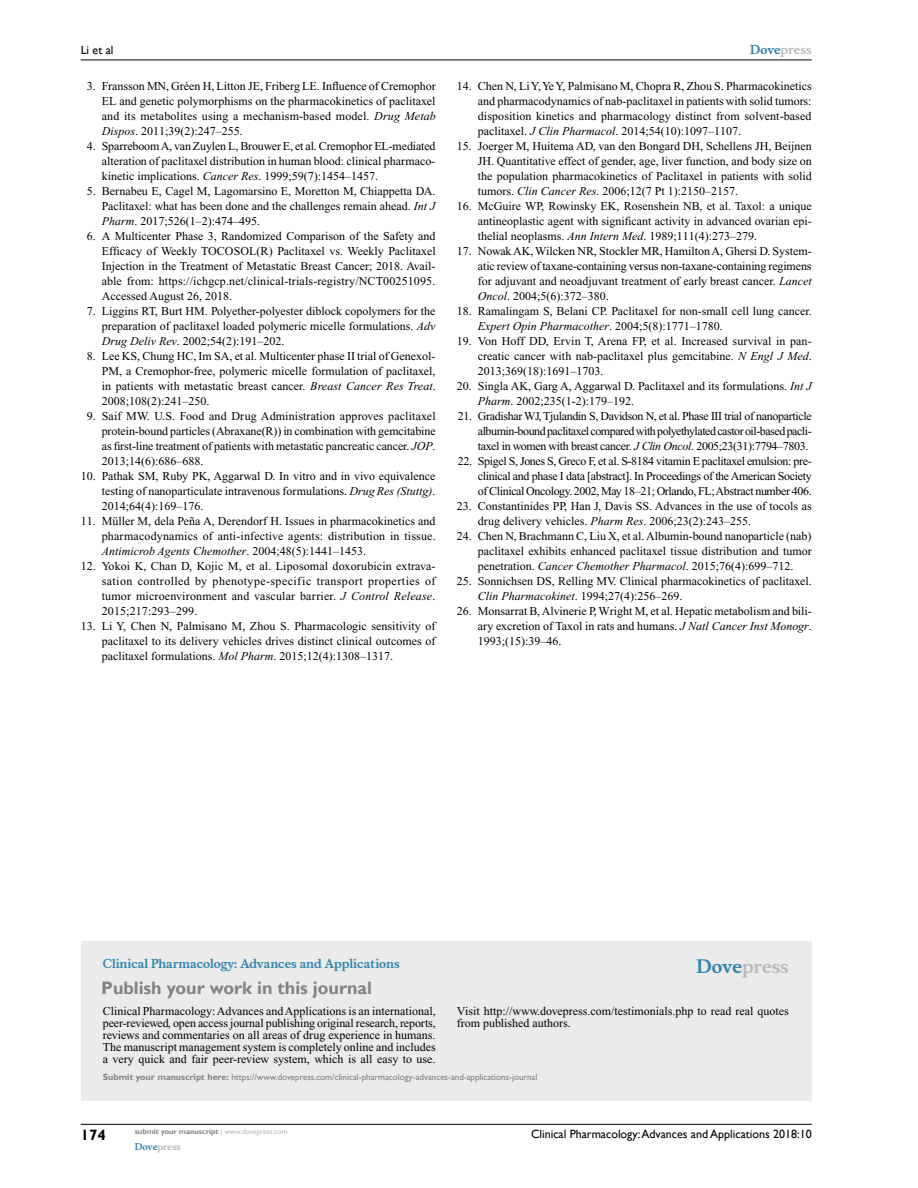
<style>
.page{position:relative;width:918px;height:1188px;background:#fff}
.page>*{position:absolute;margin:0;border:0;box-sizing:border-box;transform-origin:0 0}
.t1{font:700 18px "Gill Sans";color:#808285}
.t2{font:700 18px "Musee";color:#b8babc}
.t3{font:700 15px "Gill Sans";color:#000}
.t4{font:12px/15px "Times New Roman";color:#000;text-align:justify}
.t5{font:12px "Gill Sans";color:#000}
.t6{font:700 12px "Musee";color:#3785ad}
.t7{font:700 12px "Musee";color:#b8babc}
.t8{font:9px "Gill Sans";color:#808285}
.t9{font:700 9px "Musee";color:#b8babc}
.t10{font:700 7.5px "Gill Sans";color:#808285}
.s1{font-style:italic}
.s2{color:#3785ad}
.s3{font-weight:700}
.s4{font-weight:400;color:#b8babc}
</style>
<div class="page">
<div style="left:81px;top:941px;width:731px;height:160px;background:#ebebec"></div>
<hr style="left:81px;top:1124px;width:731px;height:1px;background:#000">
<hr style="left:81px;top:60px;width:731px;height:1px;background:#000">
<p class="t5" style="left:81px;top:43px;width:34px">Li et al</p>
<p class="t4" style="left:102px;top:79px;width:335px;text-indent:-15px">3. Fransson MN, Gréen H, Litton JE, Friberg LE. Influence of Cremophor EL and genetic polymorphisms on the pharmacokinetics of paclitaxel and its metabolites using a mechanism-based model. <span class="s1">Drug Metab Dispos</span>. 2011;39(2):247–255.</p>
<p class="t4" style="left:102px;top:139px;width:335px;text-indent:-15px">4. Sparreboom A, van Zuylen L, Brouwer E, et al. Cremophor EL-mediated alteration of paclitaxel distribution in human blood: clinical pharmaco&shy;kinetic implications. <span class="s1">Cancer Res</span>. 1999;59(7):1454–1457.</p>
<p class="t4" style="left:102px;top:184px;width:335px;text-indent:-15px">5. Bernabeu E, Cagel M, Lagomarsino E, Moretton M, Chiappetta DA.<br>Paclitaxel: what has been done and the challenges remain ahead. <span class="s1">Int J Pharm</span>. 2017;526(1–2):474–495.</p>
<p class="t4" style="left:102px;top:229px;width:335px;text-indent:-15px">6. A Multicenter Phase 3, Randomized Comparison of the Safety and Efficacy of Weekly TOCOSOL(R) Paclitaxel vs. Weekly Paclitaxel Injection in the Treatment of Metastatic Breast Cancer; 2018. Avail&shy;able from: https://ichgcp.net/clinical-trials-registry/NCT00251095.<br>Accessed August 26, 2018.</p>
<p class="t4" style="left:102px;top:304px;width:335px;text-indent:-15px">7. Liggins RT, Burt HM. Polyether-polyester diblock copolymers for the preparation of paclitaxel loaded polymeric micelle formulations. <span class="s1">Adv Drug Deliv Rev</span>. 2002;54(2):191–202.</p>
<p class="t4" style="left:102px;top:349px;width:336px;text-indent:-15px">8. Lee KS, Chung HC, Im SA, et al. Multicenter phase II trial of Genexol-PM, a Cremophor-free, polymeric micelle formulation of paclitaxel, in patients with metastatic breast cancer. <span class="s1">Breast Cancer Res Treat</span>.<br>2008;108(2):241–250.</p>
<p class="t4" style="left:102px;top:409px;width:335px;text-indent:-15px">9. Saif MW. U.S. Food and Drug Administration approves paclitaxel protein-bound particles (Abraxane(R)) in combination with gemcitabine as first-line treatment of patients with metastatic pancreatic cancer. <span class="s1">JOP</span>.<br>2013;14(6):686–688.</p>
<p class="t4" style="left:102px;top:469px;width:335px;text-indent:-21px">10. Pathak SM, Ruby PK, Aggarwal D. In vitro and in vivo equivalence testing of nanoparticulate intravenous formulations. <span class="s1">Drug Res (Stuttg)</span>.<br>2014;64(4):169–176.</p>
<p class="t4" style="left:102px;top:514px;width:336px;text-indent:-21px">11. Müller M, dela Peña A, Derendorf H. Issues in pharmacokinetics and pharmacodynamics of anti-infective agents: distribution in tissue.<br><span class="s1">Antimicrob Agents Chemother</span>. 2004;48(5):1441–1453.</p>
<p class="t4" style="left:102px;top:559px;width:335px;text-indent:-21px">12. Yokoi K, Chan D, Kojic M, et al. Liposomal doxorubicin extrava&shy;sation controlled by phenotype-specific transport properties of tumor microenvironment and vascular barrier. <span class="s1">J Control Release</span>.<br>2015;217:293–299.</p>
<p class="t4" style="left:102px;top:619px;width:335px;text-indent:-21px">13. Li Y, Chen N, Palmisano M, Zhou S. Pharmacologic sensitivity of paclitaxel to its delivery vehicles drives distinct clinical outcomes of paclitaxel formulations. <span class="s1">Mol Pharm</span>. 2015;12(4):1308–1317.</p>
<p class="t7" style="left:750px;top:43px;width:63px"><span class="s2">Dove</span>press</p>
<p class="t4" style="left:478px;top:79px;width:335px;text-indent:-21px">14. Chen N, Li Y, Ye Y, Palmisano M, Chopra R, Zhou S. Pharmacokinetics and pharmacodynamics of nab-paclitaxel in patients with solid tumors: disposition kinetics and pharmacology distinct from solvent-based paclitaxel. <span class="s1">J Clin Pharmacol</span>. 2014;54(10):1097–1107.</p>
<p class="t4" style="left:478px;top:139px;width:335px;text-indent:-21px">15. Joerger M, Huitema AD, van den Bongard DH, Schellens JH, Beijnen JH. Quantitative effect of gender, age, liver function, and body size on the population pharmacokinetics of Paclitaxel in patients with solid tumors. <span class="s1">Clin Cancer Res</span>. 2006;12(7 Pt 1):2150–2157.</p>
<p class="t4" style="left:478px;top:199px;width:335px;text-indent:-21px">16. McGuire WP, Rowinsky EK, Rosenshein NB, et al. Taxol: a unique antineoplastic agent with significant activity in advanced ovarian epi&shy;thelial neoplasms. <span class="s1">Ann Intern Med</span>. 1989;111(4):273–279.</p>
<p class="t4" style="left:478px;top:244px;width:335px;text-indent:-21px">17. Nowak AK, Wilcken NR, Stockler MR, Hamilton A, Ghersi D. System&shy;atic review of taxane-containing versus non-taxane-containing regimens for adjuvant and neoadjuvant treatment of early breast cancer. <span class="s1">Lancet Oncol</span>. 2004;5(6):372–380.</p>
<p class="t4" style="left:478px;top:304px;width:335px;text-indent:-21px">18. Ramalingam S, Belani CP. Paclitaxel for non-small cell lung cancer.<br><span class="s1">Expert Opin Pharmacother</span>. 2004;5(8):1771–1780.</p>
<p class="t4" style="left:478px;top:334px;width:335px;text-indent:-21px">19. Von Hoff DD, Ervin T, Arena FP, et al. Increased survival in pan&shy;creatic cancer with nab-paclitaxel plus gemcitabine. <span class="s1">N Engl J Med</span>.<br>2013;369(18):1691–1703.</p>
<p class="t4" style="left:478px;top:379px;width:335px;text-indent:-21px">20. Singla AK, Garg A, Aggarwal D. Paclitaxel and its formulations. <span class="s1">Int J<br>Pharm</span>. 2002;235(1-2):179–192.</p>
<p class="t4" style="left:478px;top:409px;width:335px;text-indent:-20px">21. Gradishar WJ, Tjulandin S, Davidson N, et al. Phase III trial of nanoparticle albumin-bound paclitaxel compared with polyethylated castor oil-based pacli&shy;taxel in women with breast cancer. <span class="s1">J Clin Oncol</span>. 2005;23(31):7794–7803.</p>
<p class="t4" style="left:478px;top:454px;width:335px;text-indent:-20px">22. Spigel S, Jones S, Greco F, et al. S-8184 vitamin E paclitaxel emulsion: pre&shy;clinical and phase I data [abstract]. In Proceedings of the American Society of Clinical Oncology. 2002, May 18–21; Orlando, FL; Abstract number 406.</p>
<p class="t4" style="left:478px;top:499px;width:335px;text-indent:-21px">23. Constantinides PP, Han J, Davis SS. Advances in the use of tocols as drug delivery vehicles. <span class="s1">Pharm Res</span>. 2006;23(2):243–255.</p>
<p class="t4" style="left:478px;top:529px;width:335px;text-indent:-21px">24. Chen N, Brachmann C, Liu X, et al. Albumin-bound nanoparticle (nab) paclitaxel exhibits enhanced paclitaxel tissue distribution and tumor penetration. <span class="s1">Cancer Chemother Pharmacol</span>. 2015;76(4):699–712.</p>
<p class="t4" style="left:478px;top:574px;width:335px;text-indent:-21px">25. Sonnichsen DS, Relling MV. Clinical pharmacokinetics of paclitaxel.<br><span class="s1">Clin Pharmacokinet</span>. 1994;27(4):256–269.</p>
<p class="t4" style="left:478px;top:604px;width:336px;text-indent:-21px">26. Monsarrat B, Alvinerie P, Wright M, et al. Hepatic metabolism and bili&shy;ary excretion of Taxol in rats and humans. <span class="s1">J Natl Cancer Inst Monogr</span>.<br>1993;(15):39–46.</p>
<p class="t6" style="left:103px;top:956px;width:298px">Clinical Pharmacology: Advances and Applications</p>
<h1 class="t1" style="left:101px;top:977px;width:272px">Publish your work in this journal</h1>
<h1 class="t2" style="left:697px;top:955px;width:94px"><span class="s2">Dove</span>press</h1>
<p class="t4" style="left:103px;top:1005px;width:335px;line-height:12px">Clinical Pharmacology: Advances and Applications is an international, peer-reviewed, open access journal publishing original research, reports, reviews and commentaries on all areas of drug experience in humans.<br>The manuscript management system is completely online and includes a very quick and fair peer-review system, which is all easy to use.</p>
<p class="t4" style="left:457px;top:1005px;width:333px;line-height:12px">Visit http://www.dovepress.com/testimonials.php to read real quotes from published authors.</p>
<p class="t8" style="left:103px;top:1072px;width:436px"><span class="s3">Submit your manuscript here:</span> https://www.dovepress.com/clinical-pharmacology-advances-and-applications-journal</p>
<p class="t3" style="left:81px;top:1126px;width:26px">174</p>
<p class="t10" style="left:135px;top:1127px;width:154px">submit your manuscript <span class="s4">| www.dovepress.com</span></p>
<p class="t9" style="left:135px;top:1141px;width:48px"><span class="s2">Dove</span>press</p>
<p class="t5" style="left:531px;top:1127px;width:282px">Clinical Pharmacology: Advances and Applications 2018:10</p>
</div>
